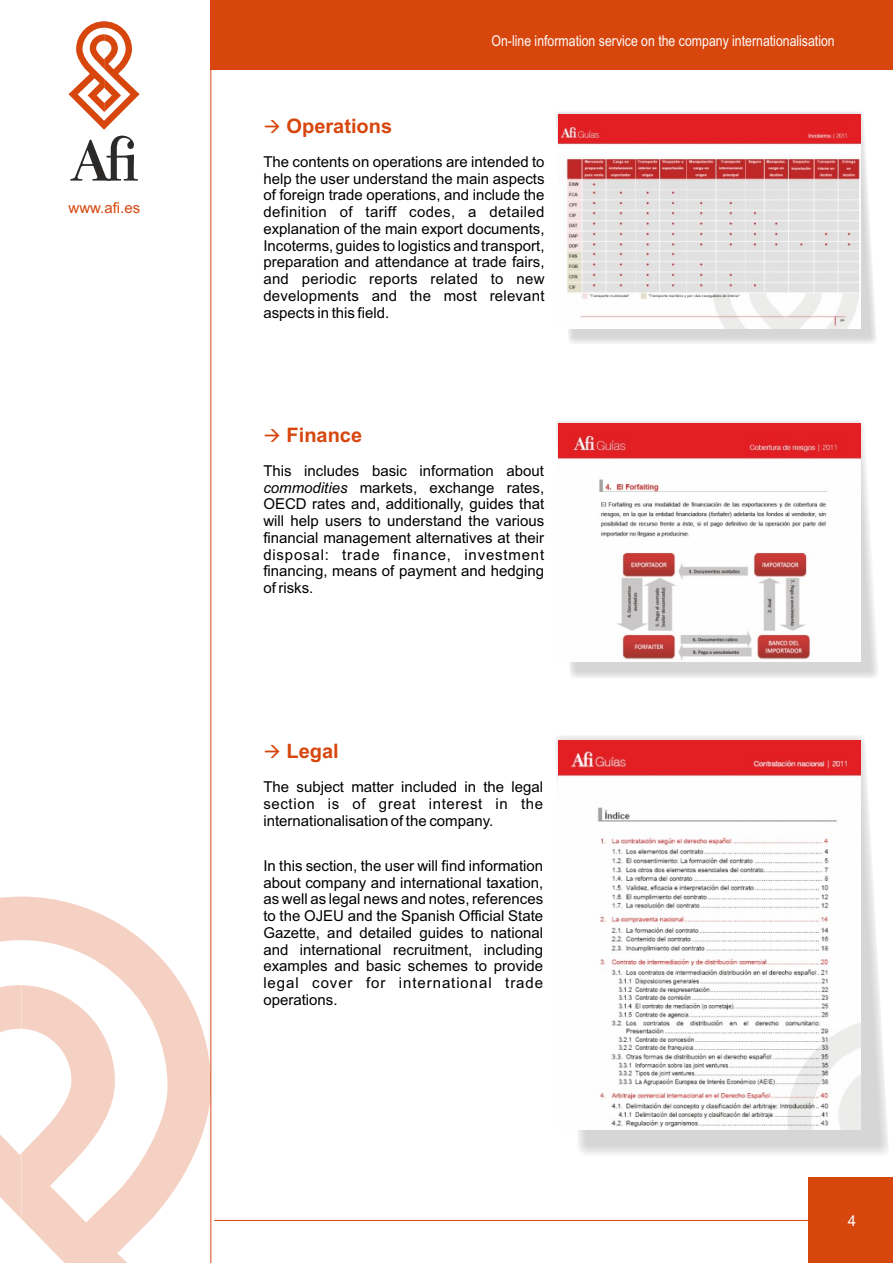
<style>
.page{position:relative;width:893px;height:1263px;background:#fff}
.page>*{position:absolute;margin:0;border:0;box-sizing:border-box;transform-origin:0 0}
.t1{font:700 19.95px "Arial";color:#d7460d}
.t2{font:15px/16.8px "Arial";color:#000;text-align:justify}
.t3{font:15px "Arial Narrow";color:#fefefe}
.t4{font:15px "Arial";color:#d7460d}
.t5{font:15px "Arial";color:#fefefe}
.s1{font-style:italic}
</style>
<div class="page">
<svg style="left:0;top:896px;width:211px;height:367px"></svg>
<svg style="left:70px;top:136px;width:68px;height:45px"></svg>
<svg style="left:69px;top:21px;width:71px;height:109px"></svg>
<svg style="left:556px;top:112px;width:320px;height:232px"></svg>
<img style="left:559px;top:115px;width:302px;height:214px">
<svg style="left:556px;top:421px;width:321px;height:257px"></svg>
<img style="left:559px;top:424px;width:302px;height:237px">
<svg style="left:555px;top:736px;width:333px;height:418px"></svg>
<img style="left:559px;top:740px;width:302px;height:389px">
<div style="left:211px;top:0;width:682px;height:69px;background:#d7460d"></div>
<div style="left:808px;top:1178px;width:85px;height:85px;background:#d7460d"></div>
<hr style="left:214px;top:1220px;width:600px;height:1px;background:#d7460d">
<hr style="left:211px;top:0;width:1px;height:1263px;background:#d7460d">
<p class="t4" style="left:68px;top:202px;width:73px">www.afi.es</p>
<h1 class="t1" style="left:263px;top:118px;width:130px">→ Operations</h1>
<p class="t3" style="left:492px;top:35px;width:345px">On-line information service on the company internationalisation</p>
<p class="t2" style="left:263px;top:155px;width:283px">The contents on operations are intended to help the user understand the main aspects of foreign trade operations, and include the definition of tariff codes, a detailed explanation of the main export documents, Incoterms, guides to logistics and transport, preparation and attendance at trade fairs, and periodic reports related to new developments and the most relevant aspects in this field.</p>
<h1 class="t1" style="left:263px;top:427px;width:100px">→ Finance</h1>
<p class="t2" style="left:263px;top:464px;width:282px">This includes basic information about <span class="s1">commodities</span> markets, exchange rates, OECD rates and, additionally, guides that will help users to understand the various financial management alternatives at their disposal: trade finance, investment financing, means of payment and hedging of risks.</p>
<h1 class="t1" style="left:263px;top:744px;width:77px">→ Legal</h1>
<p class="t2" style="left:263px;top:780px;width:281px">The subject matter included in the legal section is of great interest in the internationalisation of the company.</p>
<p class="t2" style="left:263px;top:858px;width:281px">In this section, the user will find information about company and international taxation, as well as legal news and notes, references to the OJEU and the Spanish Official State Gazette, and detailed guides to national and international recruitment, including examples and basic schemes to provide legal cover for international trade operations.</p>
<p class="t5" style="left:848px;top:1215px;width:10px">4</p>
</div>
